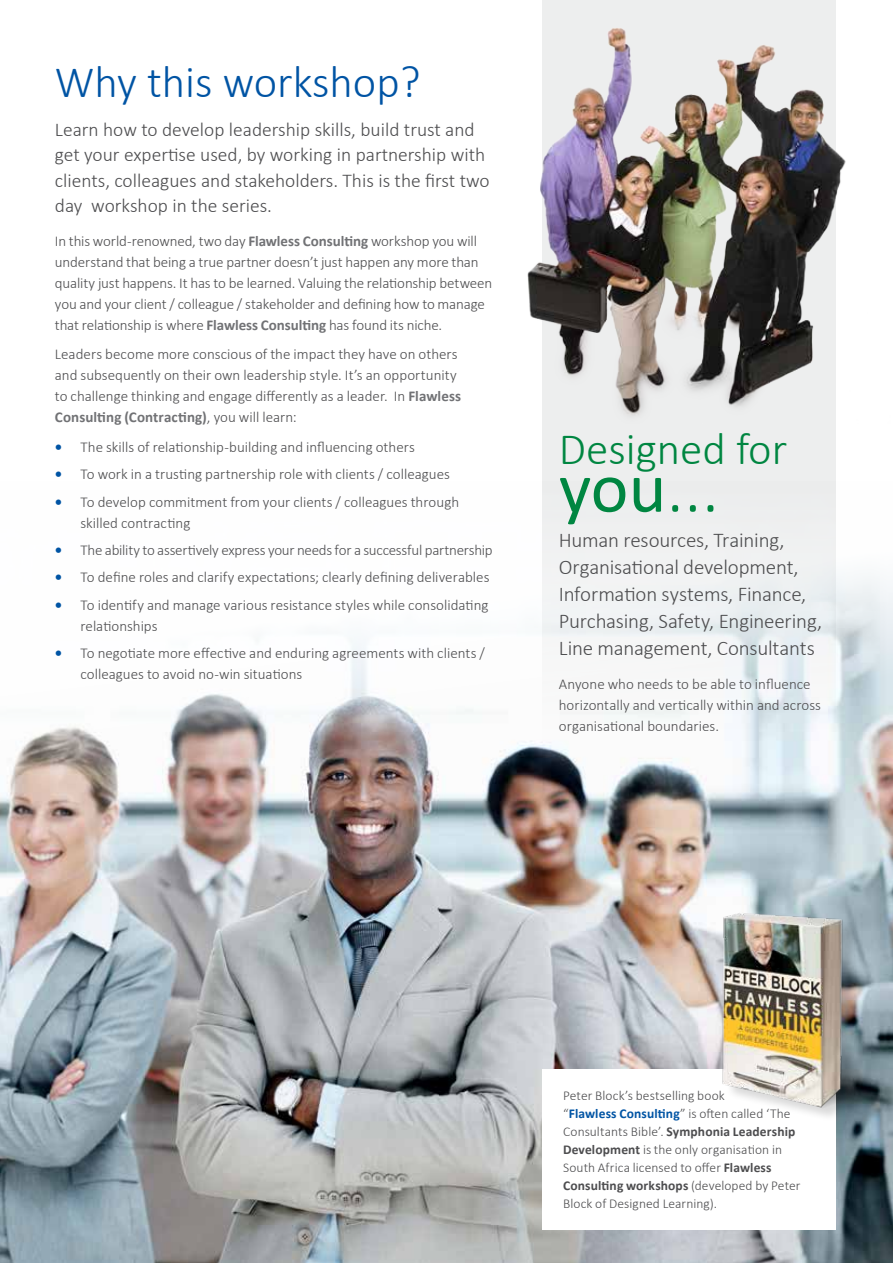
<style>
.page{position:relative;width:893px;height:1263px;background:#fff}
.page>*{position:absolute;margin:0;border:0;box-sizing:border-box;transform-origin:0 0}
.t1{font:72px "Calibri";color:#008641}
.t2{font:300 45px "Calibri";color:#0054a4}
.t3{font:300 45px "Calibri";color:#008641}
.t4{font:300 21px/27px "Calibri";letter-spacing:-.01em;color:#4d4d4f}
.t5{font:300 19.5px/25.5px "Calibri";color:#4d4d4f}
.t6{font:300 15px/21px "Calibri";color:#4d4d4f}
.t7{font:300 15px "Calibri";letter-spacing:-.02em;color:#4d4d4f}
.t8{font:300 13.5px/18px "Calibri";letter-spacing:.005em;color:#4d4d4f}
.s1{font-weight:700;color:#717275}
.s2{font-weight:700;color:#0054a4}
.s3{font-weight:300}
.s4{font-weight:700}
</style>
<div class="page">
<img style="left:0;top:482px;width:893px;height:781px">
<svg style="left:542px;top:0;width:293px;height:829px;fill:#edf0f1"></svg>
<img style="left:527px;top:18px;width:319px;height:405px">
<div style="left:542px;top:1069px;width:293px;height:160px;background:#fff"></div>
<img style="left:703px;top:899px;width:189px;height:223px">
<h2 class="t2" style="left:55px;top:55px;width:367px">Why this workshop?</h2>
<h3 class="t5" style="left:55px;top:115px;width:436px">Learn how to develop leadership skills, build trust and get your expertise used, by working in partnership with clients, colleagues and stakeholders. This is the first two day workshop in the series.</h3>
<p class="t6" style="left:55px;top:230px;width:439px">In this world-renowned, two day <span class="s1">Flawless Consulting</span> workshop you will understand that being a true partner doesn’t just happen any more than quality just happens. It has to be learned. Valuing the relationship between you and your client / colleague / stakeholder and defining how to manage that relationship is where <span class="s1">Flawless Consulting</span> has found its niche.</p>
<p class="t6" style="left:55px;top:343px;width:408px">Leaders become more conscious of the impact they have on others and subsequently on their own leadership style. It’s an opportunity to challenge thinking and engage differently as a leader. In <span class="s1">Flawless Consulting (Contracting)</span>, you will learn:</p>
<p class="t6" style="left:55px;top:436px;width:361px"><span class="s2">•</span> The skills of relationship-building and influencing others</p>
<p class="t6" style="left:55px;top:463px;width:397px"><span class="s2">•</span> To work in a trusting partnership role with clients / colleagues</p>
<p class="t6" style="left:80px;top:490px;width:380px;text-indent:-26px"><span class="s2">•</span> To develop commitment from your clients / colleagues through skilled contracting</p>
<p class="t7" style="left:55px;top:541px;width:439px"><span class="s2">•</span> The ability to assertively express your needs for a successful partnership</p>
<p class="t6" style="left:55px;top:566px;width:436px"><span class="s2">•</span> To define roles and clarify expectations; clearly defining deliverables</p>
<p class="t6" style="left:80px;top:594px;width:410px;text-indent:-26px"><span class="s2">•</span> To identify and manage various resistance styles while consolidating relationships</p>
<p class="t6" style="left:80px;top:642px;width:406px;text-indent:-26px"><span class="s2">•</span> To negotiate more effective and enduring agreements with clients / colleagues to avoid no-win situations</p>
<h2 class="t3" style="left:559px;top:421px;width:230px">Designed for</h2>
<h1 class="t1" style="left:559px;top:442px;width:162px">you<span class="s3">...</span></h1>
<h3 class="t4" style="left:559px;top:526px;width:265px">Human resources, Training,<br>Organisational development,<br>Information systems, Finance,<br>Purchasing, Safety, Engineering,<br>Line management, Consultants</h3>
<p class="t6" style="left:559px;top:673px;width:264px">Anyone who needs to be able to influence horizontally and vertically within and across organisational boundaries.</p>
<p class="t8" style="left:563px;top:1086px;width:239px">Peter Block’s bestselling book<br>“<span class="s2">Flawless Consulting</span>” is often called ‘The Consultants Bible’. <span class="s4">Symphonia Leadership Development</span> is the only organisation in South Africa licensed to offer <span class="s4">Flawless Consulting workshops</span> (developed by Peter Block of Designed Learning).</p>
</div>
